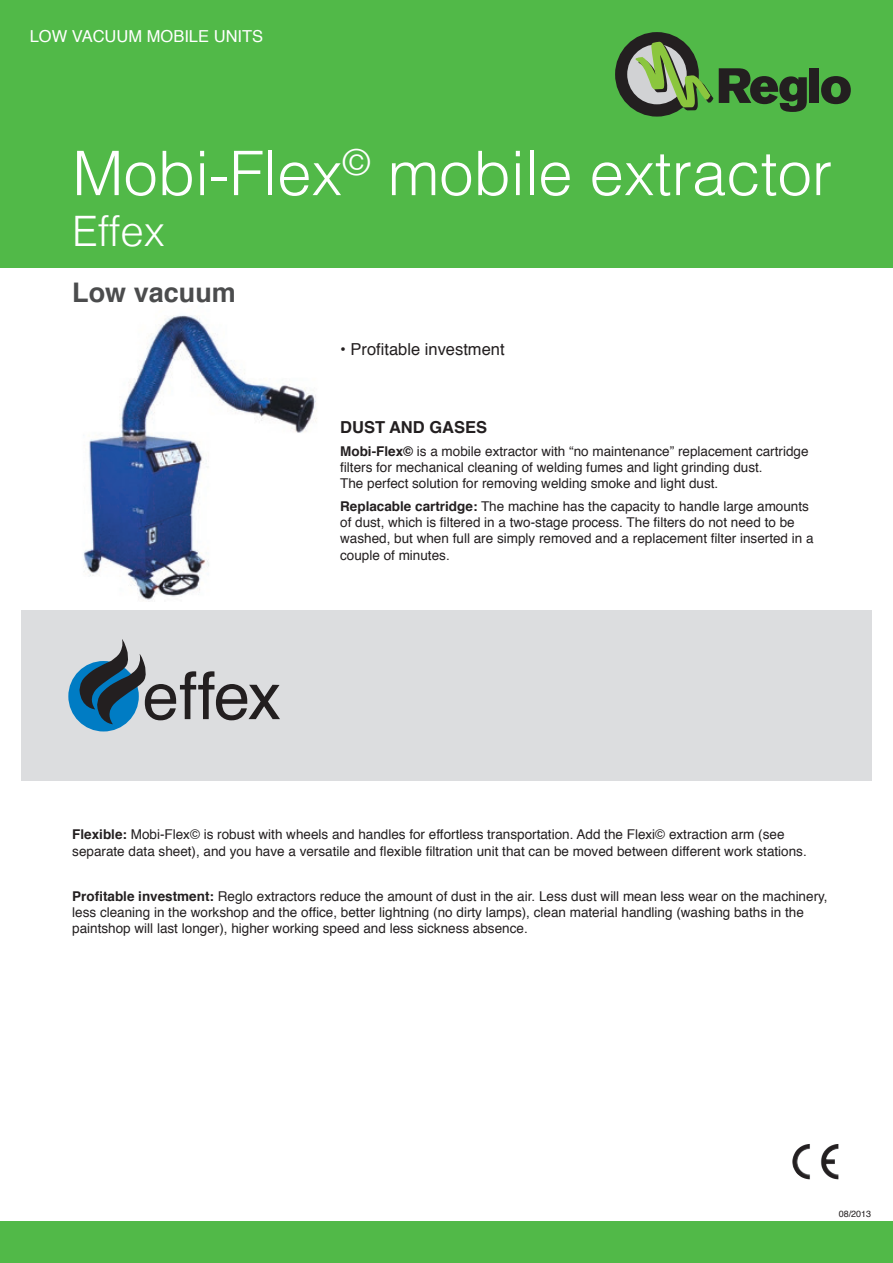
<style>
.page{position:relative;width:893px;height:1263px;background:#fff}
.page>*{position:absolute;margin:0;border:0;box-sizing:border-box;transform-origin:0 0}
.t1{font:65.7px "Helvetica";letter-spacing:-.015em;color:#231f20}
.t2{font:300 61.5px "Helvetica";color:#fff}
.t3{font:300 42px "Helvetica";color:#fff}
.t4{font:700 27px "Helvetica";color:#4b4c4d}
.t5{font:16.5px "Helvetica";color:#231f20}
.t6{font:16.5px "Helvetica";color:#fff}
.t7{font:700 16.5px "Helvetica";color:#231f20}
.t8{font:13.5px/16.2px "Helvetica";color:#231f20}
.t9{font:9px "Helvetica";color:#231f20}
.s1{font-weight:700}
</style>
<div class="page">
<div style="left:0;top:0;width:893px;height:268px;background:#51b948"></div>
<div style="left:809px;top:68px;width:10px;height:35px;background:#231f20"></div>
<svg style="left:821px;top:76px;width:30px;height:28px"></svg>
<svg style="left:621px;top:38px;width:72px;height:72px"></svg>
<div style="left:615px;top:32px;width:84px;height:85px;border:12px solid #231f20;border-radius:50%"></div>
<svg style="left:635px;top:42px;width:172px;height:70px"></svg>
<div style="left:0;top:1221px;width:893px;height:42px;background:#51b948"></div>
<img style="left:83px;top:315px;width:234px;height:286px">
<div style="left:21px;top:610px;width:851px;height:170px;background:#dcdddf"></div>
<img style="left:792px;top:1144px;width:46px;height:35px">
<div style="left:68px;top:661px;width:71px;height:70px;background:#007cc4;border-radius:50%"></div>
<svg style="left:79px;top:639px;width:67px;height:85px"></svg>
<p class="t6" style="left:30px;top:24px;width:235px">LOW VACUUM MOBILE UNITS</p>
<h2 class="t2" style="left:72px;top:135px;width:761px">Mobi-Flex<sup>©</sup> mobile extractor</h2>
<h3 class="t3" style="left:72px;top:204px;width:94px">Effex</h3>
<h3 class="t4" style="left:72px;top:271px;width:165px">Low vacuum</h3>
<h1 class="t1" style="left:143px;top:645px;width:140px">effex</h1>
<p class="t5" style="left:340px;top:336px;width:166px">• Profitable investment</p>
<p class="t7" style="left:340px;top:414px;width:148px">Dust and gases</p>
<p class="t8" style="left:340px;top:443px;width:470px"><span class="s1">Mobi-Flex©</span> is a mobile extractor with “no maintenance” replacement cartridge filters for mechanical cleaning of welding fumes and light grinding dust.<br>The perfect solution for removing welding smoke and light dust.</p>
<p class="t8" style="left:340px;top:498px;width:475px"><span class="s1">Replacable cartridge:</span> The machine has the capacity to handle large amounts of dust, which is filtered in a two-stage process. The filters do not need to be washed, but when full are simply removed and a replacement filter inserted in a couple of minutes.</p>
<p class="t8" style="left:72px;top:827px;width:736px"><span class="s1">Flexible:</span> Mobi-Flex© is robust with wheels and handles for effortless transportation. Add the Flexi© extraction arm (see separate data sheet), and you have a versatile and flexible filtration unit that can be moved between different work stations.</p>
<p class="t8" style="left:72px;top:888px;width:757px"><span class="s1">Profitable investment:</span> Reglo extractors reduce the amount of dust in the air. Less dust will mean less wear on the machinery, less cleaning in the workshop and the office, better lightning (no dirty lamps), clean material handling (washing baths in the paintshop will last longer), higher working speed and less sickness absence.</p>
<p class="t9" style="left:839px;top:1207px;width:34px">08/2013</p>
</div>
